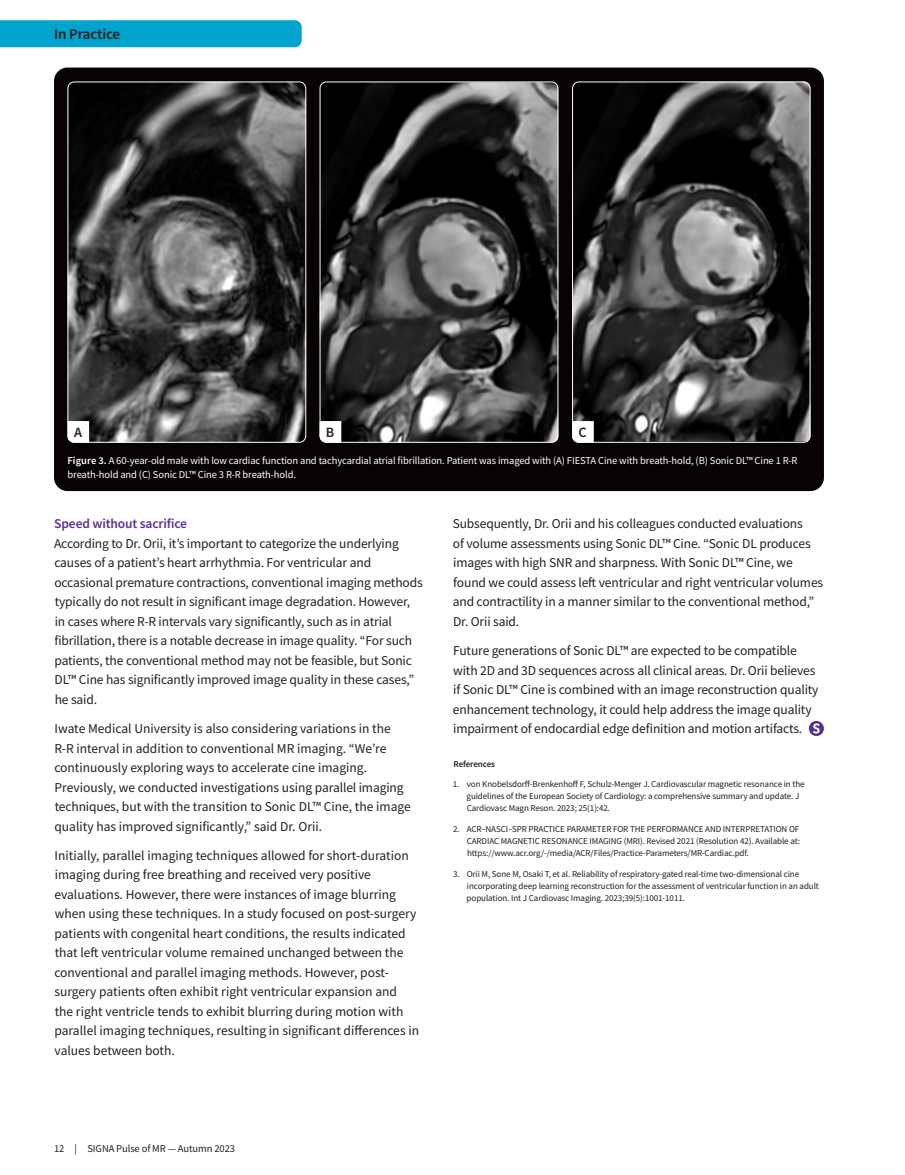
<style>
.page{position:relative;width:905px;height:1175px;background:#fff}
.page>*{position:absolute;margin:0;border:0;box-sizing:border-box;transform-origin:0 0}
.t1{font:600 15px "Source Sans Pro";letter-spacing:-.01em;color:#231f20}
.A_B_C_D_Labels{font:600 14.25px "Source Sans Pro";color:#231f20}
.Body_Copy{font:13.5px/19.5px "Source Sans Pro";letter-spacing:-.01em;color:#231f20}
.Subhead{font:600 13.5px "Source Sans Pro";letter-spacing:-.01em;color:#583092}
.Figure_Copy{font:10.5px/13.5px "Source Sans Pro";letter-spacing:-.01em;color:#fff}
.t2{font:10.5px "Source Sans Pro";letter-spacing:-.01em;color:#231f20}
.t3{font:9px/12px "Source Sans Pro";letter-spacing:-.01em;color:#231f20}
.Reference_Header{font:600 9px "Source Sans Pro";letter-spacing:-.015em;color:#231f20}
.s1{font-weight:600}
</style>
<div class="page">
<svg style="left:808px;top:721px;width:16px;height:15px"></svg>
<div style="left:54px;top:68px;width:770px;height:423px;background:#080302;border-radius:14px"></div>
<img style="left:68px;top:82px;width:238px;height:360px">
<div style="left:68px;top:82px;width:238px;height:360px;border:1px solid #fff;border-radius:6px"></div>
<svg style="left:68px;top:421px;width:21px;height:21px"></svg>
<img style="left:320px;top:82px;width:238px;height:360px">
<div style="left:320px;top:82px;width:238px;height:360px;border:1px solid #fff;border-radius:6px"></div>
<svg style="left:320px;top:421px;width:21px;height:21px"></svg>
<img style="left:572px;top:82px;width:238px;height:359px">
<div style="left:572px;top:82px;width:238px;height:360px;border:1px solid #fff;border-radius:6px"></div>
<svg style="left:572px;top:421px;width:21px;height:21px"></svg>
<div style="left:0;top:20px;width:302px;height:27px;background:#00a2ce"></div>
<p class="t1" style="left:54px;top:24px;width:68px">In Practice</p>
<p class="A_B_C_D_Labels" style="left:74px;top:423px;width:9px">A</p>
<p class="A_B_C_D_Labels" style="left:326px;top:423px;width:10px">B</p>
<p class="A_B_C_D_Labels" style="left:578px;top:423px;width:10px">C</p>
<p class="Figure_Copy" style="left:68px;top:454px;width:731px"><span class="s1">Figure 3.</span> A 60-year-old male with low cardiac function and tachycardial atrial fibrillation. Patient was imaged with (A) FIESTA Cine with breath-hold, (B) Sonic DL™ Cine 1 R-R breath-hold and (C) Sonic DL™ Cine 3 R-R breath-hold.</p>
<p class="Subhead" style="left:54px;top:515px;width:134px">Speed without sacrifice</p>
<p class="Body_Copy" style="left:54px;top:533px;width:370px">According to Dr. Orii, it’s important to categorize the underlying causes of a patient’s heart arrhythmia. For ventricular and occasional premature contractions, conventional imaging methods typically do not result in significant image degradation. However, in cases where R-R intervals vary significantly, such as in atrial fibrillation, there is a notable decrease in image quality. “For such patients, the conventional method may not be feasible, but Sonic DL™ Cine has significantly improved image quality in these cases,” he said.</p>
<p class="Body_Copy" style="left:54px;top:718px;width:358px">Iwate Medical University is also considering variations in the R-R interval in addition to conventional MR imaging. “We’re continuously exploring ways to accelerate cine imaging.<br>Previously, we conducted investigations using parallel imaging techniques, but with the transition to Sonic DL™ Cine, the image quality has improved significantly,” said Dr. Orii.</p>
<p class="Body_Copy" style="left:54px;top:845px;width:366px">Initially, parallel imaging techniques allowed for short-duration imaging during free breathing and received very positive evaluations. However, there were instances of image blurring when using these techniques. In a study focused on post-surgery patients with congenital heart conditions, the results indicated that left ventricular volume remained unchanged between the conventional and parallel imaging methods. However, post&shy;surgery patients often exhibit right ventricular expansion and<br>the right ventricle tends to exhibit blurring during motion with parallel imaging techniques, resulting in significant differences in values between both.</p>
<p class="Body_Copy" style="left:452px;top:514px;width:372px">Subsequently, Dr. Orii and his colleagues conducted evaluations<br>of volume assessments using Sonic DL™ Cine. “Sonic DL produces images with high SNR and sharpness. With Sonic DL™ Cine, we found we could assess left ventricular and right ventricular volumes and contractility in a manner similar to the conventional method,” Dr. Orii said.</p>
<p class="Body_Copy" style="left:453px;top:640px;width:367px">Future generations of Sonic DL™ are expected to be compatible with 2D and 3D sequences across all clinical areas. Dr. Orii believes if Sonic DL™ Cine is combined with an image reconstruction quality enhancement technology, it could help address the image quality impairment of endocardial edge definition and motion artifacts.</p>
<p class="Reference_Header" style="left:453px;top:758px;width:43px">References</p>
<p class="t3" style="left:466px;top:778px;width:339px;text-indent:-14px">1. von Knobelsdorff-Brenkenhoff F, Schulz-Menger J. Cardiovascular magnetic resonance in the guidelines of the European Society of Cardiology: a comprehensive summary and update. J<br>Cardiovasc Magn Reson. 2023; 25(1):42.</p>
<p class="t3" style="left:466px;top:823px;width:335px;text-align:justify;text-indent:-14px">2. ACR–NASCI–SPR PRACTICE PARAMETER FOR THE PERFORMANCE AND INTERPRETATION OF CARDIAC MAGNETIC RESONANCE IMAGING (MRI). Revised 2021 (Resolution 42). Available at: https://www.acr.org/-/media/ACR/Files/Practice-Parameters/MR-Cardiac.pdf.</p>
<p class="t3" style="left:466px;top:867px;width:354px;text-indent:-13px">3. Orii M, Sone M, Osaki T, et al. Reliability of respiratory-gated real-time two-dimensional cine incorporating deep learning reconstruction for the assessment of ventricular function in an adult population. Int J Cardiovasc Imaging. 2023;39(5):1001-1011.</p>
<p class="t2" style="left:54px;top:1142px;width:182px">12 | SIGNA Pulse of MR — Autumn 2023</p>
</div>
